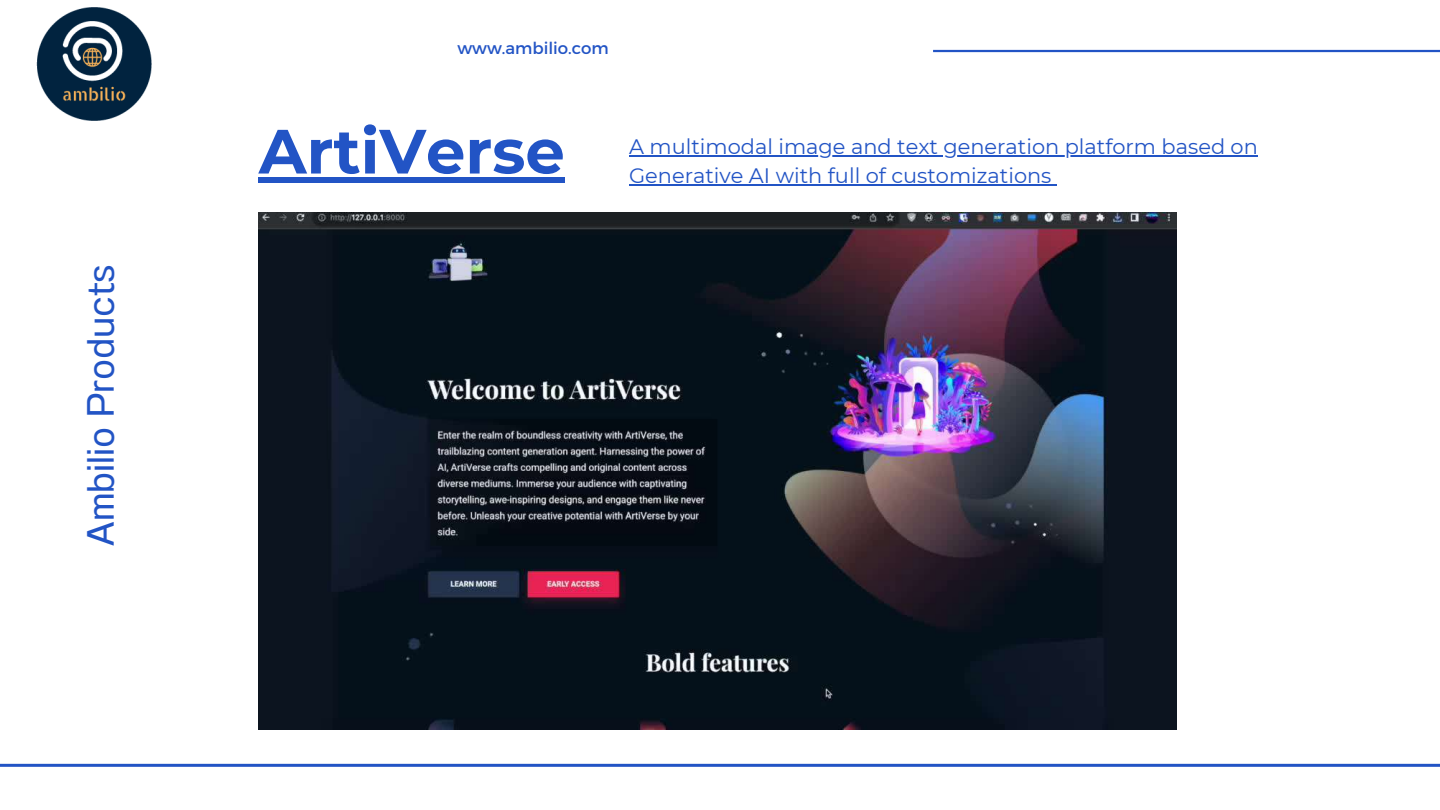
<style>
.page{position:relative;width:1440px;height:810px;background:#fff}
.page>*{position:absolute;margin:0;border:0;box-sizing:border-box;transform-origin:0 0}
.t1{font:700 62.4px "Montserrat";color:#2254c5}
.t2{font:38px "Anantason";color:#2254c5}
.t3{font:20.9px/29.2px "Montserrat";color:#2254c5}
.t4{font:16.6px "Montserrat";color:#2254c5}
</style>
<div class="page">
<hr style="left:0;top:764px;width:1440px;height:3px;background:#2254c5">
<img style="left:259px;top:213px;width:918px;height:516px">
<div style="left:259px;top:177px;width:306px;height:6px;background:#2254c5"></div>
<hr style="left:629px;top:155px;width:629px;height:2px;background:#2254c5">
<hr style="left:629px;top:184px;width:423px;height:2px;background:#2254c5">
<hr style="left:933px;top:50px;width:507px;height:2px;background:#2254c5">
<img style="left:36px;top:7px;width:116px;height:114px">
<h2 class="t2" style="left:79px;top:546px;width:283px;rotate:-90deg">Ambilio Products</h2>
<p class="t4" style="left:457px;top:38px;width:153px">www.ambilio.com</p>
<h1 class="t1" style="left:259px;top:113px;width:308px">ArtiVerse</h1>
<p class="t3" style="left:629px;top:132px;width:630px">A multimodal image and text generation platform based on<br>Generative AI with full of customizations</p>
</div>
